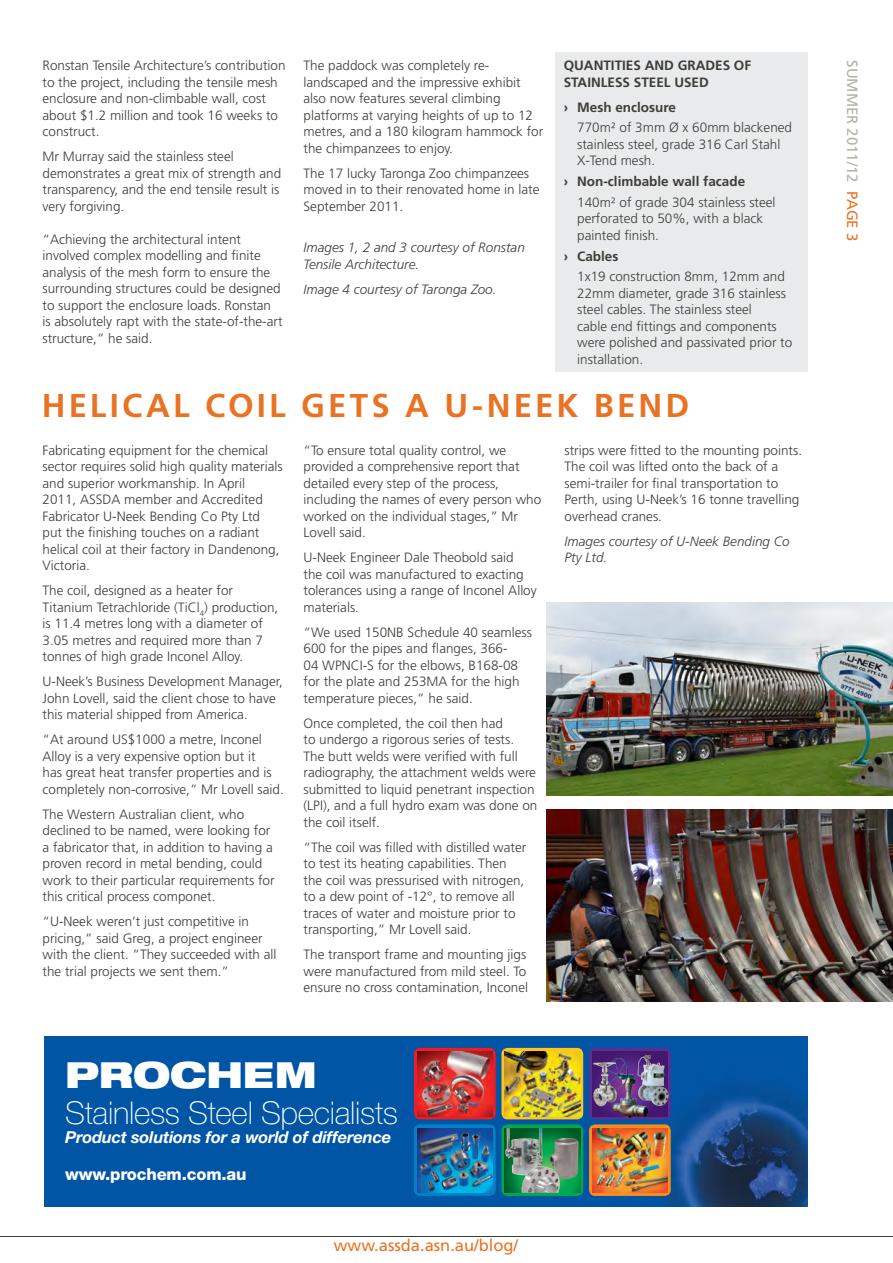
<style>
.page{position:relative;width:893px;height:1263px;background:#fff}
.page>*{position:absolute;margin:0;border:0;box-sizing:border-box;transform-origin:0 0}
.t1{font:900 expanded 36px "Helvetica Neue LT Std";letter-spacing:-.01em;color:#fff}
.Inside__Title{font:700 33px "Frutiger";letter-spacing:.095em;color:#e97324}
.t2{font:100 31.5px "Helvetica Neue";letter-spacing:-.01em;color:#fff}
.t3{font:italic 700 16.5px "Helvetica Neue";letter-spacing:-.01em;color:#fff}
.t4{font:16.5px "Frutiger";color:#e97324}
.t5{font:800 16.5px "Helvetica Neue";letter-spacing:-.01em;color:#fff}
.Inside__Page_No{font:15px "Frutiger";color:#b2b2a7}
.Inside__Body_Text{font:300 13.5px/16.5px "Frutiger LT Std";color:#3e3d39}
.Inside__Bullet_Point{font:300 13.5px/16.5px "Frutiger LT Std";color:#3e3d39}
.Inside__Body_Text-2{font:italic 300 13.5px/16.5px "Frutiger LT Std";color:#3e3d39}
.Inside__Body_Text-3{font:700 13.5px/16.5px "Frutiger LT Std";color:#3e3d39}
.Inside__Bullet_Point-2{font:700 13.5px "Frutiger";color:#3e3d39}
.Inside__Bullet_Point-3{font:700 13.5px "Frutiger LT Std";color:#3e3d39}
.s1{font-family:"Frutiger"}
.s2{color:#e97324}
</style>
<div class="page">
<hr style="left:0;top:1236px;width:893px;height:1px;background:#3e3d39">
<div style="left:555px;top:52px;width:252px;height:320px;background:#e9eaeb"></div>
<img style="left:427px;top:1037px;width:381px;height:169px">
<div style="left:44px;top:1037px;width:383px;height:169px;background:#0155a5"></div>
<div style="left:589px;top:1048px;width:82px;height:71px;background:#5b2e91;border-radius:6px"></div>
<svg style="left:501px;top:1048px;width:82px;height:71px"></svg>
<img style="left:505px;top:1051px;width:75px;height:65px">
<img style="left:592px;top:1051px;width:76px;height:65px">
<div style="left:414px;top:1048px;width:82px;height:71px;background:#ee1d23;border-radius:6px"></div>
<img style="left:417px;top:1051px;width:76px;height:65px">
<img style="left:606px;top:1056px;width:42px;height:62px">
<img style="left:637px;top:1055px;width:32px;height:51px">
<img style="left:593px;top:1062px;width:24px;height:44px">
<div style="left:501px;top:1124px;width:82px;height:72px;background:linear-gradient(to right,#00a94e,#00a94e);border-radius:6px"></div>
<img style="left:505px;top:1128px;width:75px;height:65px">
<img style="left:550px;top:1138px;width:28px;height:41px">
<img style="left:505px;top:1128px;width:37px;height:47px">
<div style="left:414px;top:1124px;width:82px;height:72px;background:#0082c8;border-radius:6px"></div>
<img style="left:417px;top:1128px;width:76px;height:65px">
<div style="left:589px;top:1124px;width:82px;height:72px;background:#f68e1e;border-radius:6px"></div>
<img style="left:592px;top:1128px;width:76px;height:65px">
<img style="left:521px;top:1166px;width:40px;height:27px">
<img style="left:546px;top:603px;width:347px;height:192px">
<img style="left:546px;top:809px;width:347px;height:193px">
<p class="Inside__Body_Text" style="left:43px;top:57px;width:244px">Ronstan Tensile Architecture’s contribution to the project, including the tensile mesh enclosure and non-climbable wall, cost about $1.2 million and took 16 weeks to construct.</p>
<p class="Inside__Body_Text" style="left:43px;top:148px;width:240px">Mr Murray said the stainless steel demonstrates a great mix of strength and transparency, and the end tensile result is very forgiving.</p>
<p class="Inside__Body_Text" style="left:43px;top:231px;width:241px">“Achieving the architectural intent involved complex modelling and finite analysis of the mesh form to ensure the surrounding structures could be designed to support the enclosure loads. Ronstan is absolutely rapt with the state-of-the-art structure,” he said.</p>
<p class="Inside__Body_Text" style="left:303px;top:57px;width:241px">The paddock was completely re&shy;landscaped and the impressive exhibit also now features several climbing platforms at varying heights of up to 12 metres, and a 180 kilogram hammock for the chimpanzees to enjoy.</p>
<p class="Inside__Body_Text" style="left:303px;top:165px;width:238px">The 17 lucky Taronga Zoo chimpanzees moved in to their renovated home in late<br>September 2011.</p>
<p class="Inside__Body_Text-2" style="left:303px;top:239px;width:223px">Images 1, 2 and 3 courtesy of Ronstan<br>Tensile Architecture.</p>
<p class="Inside__Body_Text-2" style="left:303px;top:281px;width:195px">Image 4 courtesy of Taronga Zoo.</p>
<p class="Inside__Body_Text-3" style="left:564px;top:57px;width:189px">QUANTITIES AND GRADES OF<br>STAINLESS STEEL USED</p>
<p class="Inside__Bullet_Point-2" style="left:564px;top:99px;width:114px">› Mesh enclosure</p>
<p class="Inside__Bullet_Point" style="left:577px;top:120px;width:216px">770m<span class="s1">²</span> of 3mm Ø x 60mm blackened stainless steel, grade 316 Carl Stahl<br>X-Tend mesh.</p>
<p class="Inside__Bullet_Point-2" style="left:564px;top:174px;width:183px">› Non-climbable wall facade</p>
<p class="Inside__Bullet_Point" style="left:577px;top:194px;width:200px">140m<span class="s1">²</span> of grade 304 stainless steel perforated to 50%, with a black painted finish.</p>
<p class="Inside__Bullet_Point-3" style="left:564px;top:248px;width:56px"><span class="s1">›</span> Cables</p>
<p class="Inside__Bullet_Point" style="left:577px;top:269px;width:217px">1x19 construction 8mm, 12mm and<br>22mm diameter, grade 316 stainless steel cables. The stainless steel<br>cable end fittings and components were polished and passivated prior to installation.</p>
<p class="Inside__Title" style="left:42px;top:386px;width:649px">HELICAL COIL GETS A U-NEEK BEND</p>
<p class="Inside__Body_Text" style="left:564px;top:442px;width:239px">strips were fitted to the mounting points.<br>The coil was lifted onto the back of a semi-trailer for final transportation to Perth, using U-Neek’s 16 tonne travelling overhead cranes.</p>
<p class="Inside__Body_Text-2" style="left:564px;top:533px;width:227px">Images courtesy of U-Neek Bending Co<br>Pty Ltd.</p>
<p class="Inside__Body_Text" style="left:43px;top:442px;width:242px">Fabricating equipment for the chemical sector requires solid high quality materials and superior workmanship. In April<br>2011, ASSDA member and Accredited Fabricator U-Neek Bending Co Pty Ltd put the finishing touches on a radiant helical coil at their factory in Dandenong, Victoria.</p>
<p class="Inside__Body_Text" style="left:43px;top:582px;width:237px">The coil, designed as a heater for Titanium Tetrachloride (TiCl<sub>4</sub>) production, is 11.4 metres long with a diameter of 3.05 metres and required more than 7 tonnes of high grade Inconel Alloy.</p>
<p class="Inside__Body_Text" style="left:43px;top:673px;width:242px">U-Neek’s Business Development Manager,<br>John Lovell, said the client chose to have this material shipped from America.</p>
<p class="Inside__Body_Text" style="left:43px;top:731px;width:243px">“At around US$1000 a metre, Inconel Alloy is a very expensive option but it<br>has great heat transfer properties and is completely non-corrosive,” Mr Lovell said.</p>
<p class="Inside__Body_Text" style="left:43px;top:806px;width:234px">The Western Australian client, who declined to be named, were looking for a fabricator that, in addition to having a proven record in metal bending, could work to their particular requirements for this critical process componet.</p>
<p class="Inside__Body_Text" style="left:43px;top:913px;width:236px">“U-Neek weren’t just competitive in pricing,” said Greg, a project engineer with the client. “They succeeded with all the trial projects we sent them.”</p>
<p class="Inside__Body_Text" style="left:303px;top:442px;width:239px">“To ensure total quality control, we provided a comprehensive report that detailed every step of the process, including the names of every person who worked on the individual stages,” Mr Lovell said.</p>
<p class="Inside__Body_Text" style="left:303px;top:549px;width:235px">U-Neek Engineer Dale Theobold said<br>the coil was manufactured to exacting tolerances using a range of Inconel Alloy materials.</p>
<p class="Inside__Body_Text" style="left:303px;top:624px;width:230px">“We used 150NB Schedule 40 seamless 600 for the pipes and flanges, 366-<br>04 WPNCI-S for the elbows, B168-08 for the plate and 253MA for the high temperature pieces,” he said.</p>
<p class="Inside__Body_Text" style="left:303px;top:715px;width:235px">Once completed, the coil then had<br>to undergo a rigorous series of tests.<br>The butt welds were verified with full radiography, the attachment welds were submitted to liquid penetrant inspection (LPI), and a full hydro exam was done on the coil itself.</p>
<p class="Inside__Body_Text" style="left:303px;top:839px;width:224px">“The coil was filled with distilled water to test its heating capabilities. Then the coil was pressurised with nitrogen, to a dew point of -12<span class="s1">°</span>, to remove all traces of water and moisture prior to transporting,” Mr Lovell said.</p>
<p class="Inside__Body_Text" style="left:303px;top:946px;width:226px">The transport frame and mounting jigs were manufactured from mild steel. To ensure no cross contamination, Inconel</p>
<p class="t1" style="left:65px;top:1052px;width:253px">PROCHEM</p>
<p class="t2" style="left:65px;top:1094px;width:334px">Stainless Steel Specialists</p>
<p class="t3" style="left:65px;top:1127px;width:327px">Product solutions for a world of difference</p>
<p class="t5" style="left:65px;top:1164px;width:183px">www.prochem.com.au</p>
<p class="t4" style="left:334px;top:1236px;width:186px">www.assda.asn.au/blog/</p>
<p class="Inside__Page_No" style="left:861px;top:60px;width:183px;rotate:90deg">SUMMER 2011/12 <span class="s2">PAGE 3</span></p>
</div>
